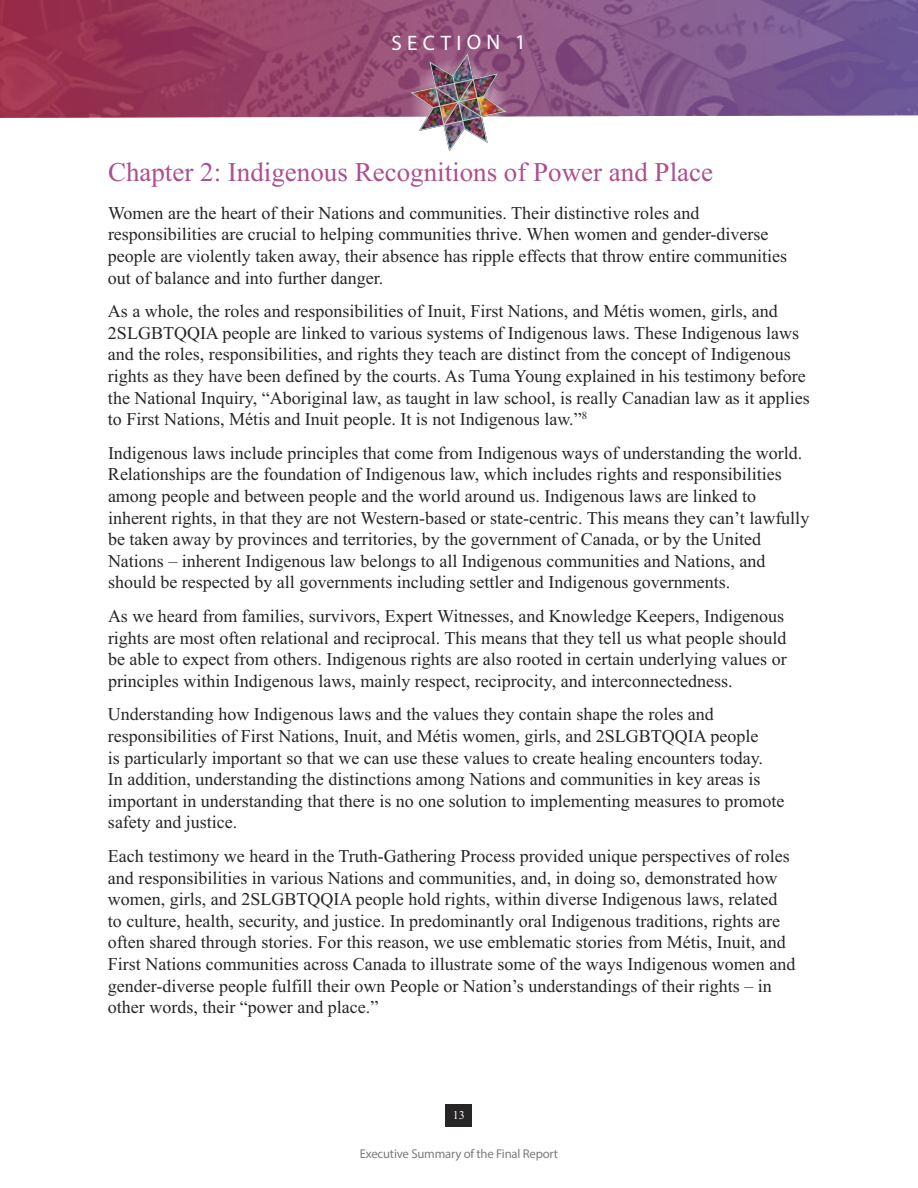
<style>
.page{position:relative;width:918px;height:1188px;background:#fff}
.page>*{position:absolute;margin:0;border:0;box-sizing:border-box;transform-origin:0 0}
.t1{font:27px "Times New Roman";color:#ac4f90}
.t2{font:21px "Myriad Pro";letter-spacing:.245em;color:#fff}
.t3{font:18px/21.6px "Times New Roman";color:#272526}
.t4{font:12.75px "Myriad Pro";letter-spacing:-.015em;color:#7d7c7d}
.t5{font:12px "Times New Roman";color:#fff}
</style>
<div class="page">
<svg style="left:0;top:0;width:918px;height:118px;background:#8d4d78"></svg>
<div style="left:446px;top:1104px;width:26px;height:23px;background:#272526"></div>
<div style="left:410px;top:57px;width:98px;height:98px;background:#fff"></div>
<img style="left:410px;top:52px;width:97px;height:100px">
<p class="t2" style="left:392px;top:35px;width:136px">SECTION 1</p>
<h1 class="t1" style="left:108px;top:156px;width:607px">Chapter 2: Indigenous Recognitions of Power and Place</h1>
<p class="t3" style="left:108px;top:202px;width:681px">Women are the heart of their Nations and communities. Their distinctive roles and responsibilities are crucial to helping communities thrive. When women and gender-diverse people are violently taken away, their absence has ripple effects that throw entire communities out of balance and into further danger.</p>
<p class="t3" style="left:108px;top:300px;width:703px">As a whole, the roles and responsibilities of Inuit, First Nations, and Métis women, girls, and 2SLGBTQQIA people are linked to various systems of Indigenous laws. These Indigenous laws and the roles, responsibilities, and rights they teach are distinct from the concept of Indigenous rights as they have been defined by the courts. As Tuma Young explained in his testimony before the National Inquiry, “Aboriginal law, as taught in law school, is really Canadian law as it applies to First Nations, Métis and Inuit people. It is not Indigenous law.”<sup>8</sup></p>
<p class="t3" style="left:108px;top:442px;width:703px">Indigenous laws include principles that come from Indigenous ways of understanding the world.<br>Relationships are the foundation of Indigenous law, which includes rights and responsibilities among people and between people and the world around us. Indigenous laws are linked to inherent rights, in that they are not Western-based or state-centric. This means they can’t lawfully be taken away by provinces and territories, by the government of Canada, or by the United Nations – inherent Indigenous law belongs to all Indigenous communities and Nations, and should be respected by all governments including settler and Indigenous governments.</p>
<p class="t3" style="left:108px;top:605px;width:680px">As we heard from families, survivors, Expert Witnesses, and Knowledge Keepers, Indigenous rights are most often relational and reciprocal. This means that they tell us what people should be able to expect from others. Indigenous rights are also rooted in certain underlying values or principles within Indigenous laws, mainly respect, reciprocity, and interconnectedness.</p>
<p class="t3" style="left:108px;top:703px;width:678px">Understanding how Indigenous laws and the values they contain shape the roles and responsibilities of First Nations, Inuit, and Métis women, girls, and 2SLGBTQQIA people<br>is particularly important so that we can use these values to create healing encounters today.<br>In addition, understanding the distinctions among Nations and communities in key areas is important in understanding that there is no one solution to implementing measures to promote safety and justice.</p>
<p class="t3" style="left:108px;top:845px;width:689px">Each testimony we heard in the Truth-Gathering Process provided unique perspectives of roles and responsibilities in various Nations and communities, and, in doing so, demonstrated how women, girls, and 2SLGBTQQIA people hold rights, within diverse Indigenous laws, related to culture, health, security, and justice. In predominantly oral Indigenous traditions, rights are often shared through stories. For this reason, we use emblematic stories from Métis, Inuit, and First Nations communities across Canada to illustrate some of the ways Indigenous women and gender-diverse people fulfill their own People or Nation’s understandings of their rights – in other words, their “power and place.”</p>
<p class="t5" style="left:453px;top:1108px;width:13px">13</p>
<p class="t4" style="left:360px;top:1149px;width:200px">Executive Summary of the Final Report</p>
</div>
